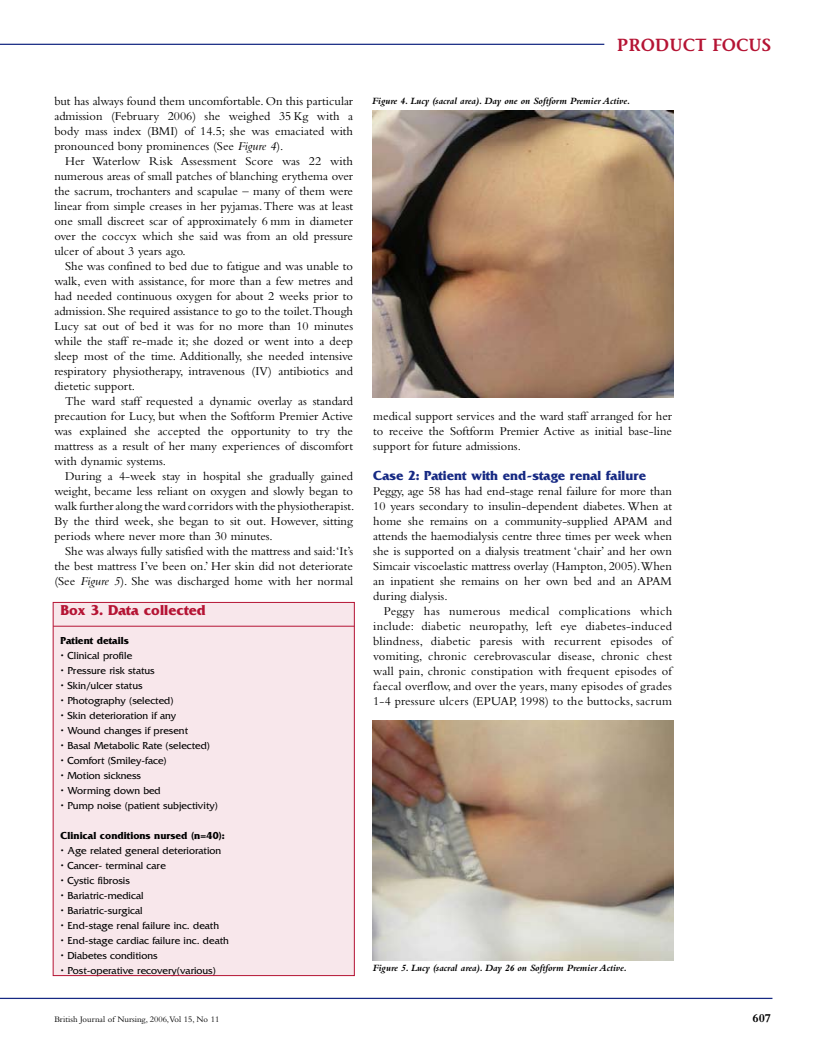
<style>
.page{position:relative;width:815px;height:1053px;background:#fff}
.page>*{position:absolute;margin:0;border:0;box-sizing:border-box;transform-origin:0 0}
.t1{font:600 17.5px "Stone Informal";color:#b51434}
.t2{font:700 15px "Friz Quadrata";color:#b51434}
.t3{font:700 13.75px "Friz Quadrata";color:#162983}
.t4{font:12.5px/15px "Bembo";color:#000;text-align:justify}
.t5{font:700 12.5px "Bembo";color:#000}
.t6{font:10.62px "Friz Quadrata";color:#000}
.t7{font:700 10.62px "Friz Quadrata";color:#000}
.t8{font:italic 700 10px "Bembo";color:#000}
.t9{font:8.75px "Bembo";color:#000}
.s1{font-style:italic}
</style>
<div class="page">
<hr style="left:0;top:44px;width:604px;height:1px;background:#162983">
<hr style="left:0;top:997px;width:772px;height:1px;background:#162983">
<div style="left:53px;top:602px;width:301px;height:373px;background:#f8e7eb"></div>
<div style="left:53px;top:602px;width:302px;height:373px;border:1px solid #b51434"></div>
<img style="left:372px;top:110px;width:301px;height:287px">
<img style="left:372px;top:720px;width:301px;height:240px">
<hr style="left:53px;top:626px;width:301px;height:1px;background:#b51434">
<p class="t4" style="left:54px;top:93px;width:300px">but has always found them uncomfortable. On this particular admission (February 2006) she weighed 35 Kg with a body mass index (BMI) of 14.5; she was emaciated with pronounced bony prominences (See <span class="s1">Figure 4</span>).</p>
<p class="t4" style="left:54px;top:153px;width:300px;text-indent:11px">Her Waterlow Risk Assessment Score was 22 with numerous areas of small patches of blanching erythema over the sacrum, trochanters and scapulae – many of them were linear from simple creases in her pyjamas. There was at least one small discreet scar of approximately 6 mm in diameter over the coccyx which she said was from an old pressure ulcer of about 3 years ago.</p>
<p class="t4" style="left:54px;top:258px;width:300px;text-indent:11px">She was confined to bed due to fatigue and was unable to walk, even with assistance, for more than a few metres and had needed continuous oxygen for about 2 weeks prior to admission. She required assistance to go to the toilet.Though Lucy sat out of bed it was for no more than 10 minutes while the staff re-made it; she dozed or went into a deep sleep most of the time. Additionally, she needed intensive respiratory physiotherapy, intravenous (IV) antibiotics and dietetic support.</p>
<p class="t4" style="left:54px;top:393px;width:300px;text-indent:11px">The ward staff requested a dynamic overlay as standard precaution for Lucy, but when the Softform Premier Active was explained she accepted the opportunity to try the mattress as a result of her many experiences of discomfort with dynamic systems.</p>
<p class="t4" style="left:54px;top:468px;width:301px;text-indent:11px">During a 4-week stay in hospital she gradually gained weight, became less reliant on oxygen and slowly began to walk further along the ward corridors with the physiotherapist.<br>By the third week, she began to sit out. However, sitting periods where never more than 30 minutes.</p>
<p class="t4" style="left:54px;top:543px;width:300px;text-indent:11px">She was always fully satisfied with the mattress and said:‘It’s the best mattress I’ve been on.’ Her skin did not deteriorate (See <span class="s1">Figure 5</span>). She was discharged home with her normal</p>
<p class="t2" style="left:61px;top:602px;width:147px">Box 3. Data collected</p>
<p class="t7" style="left:61px;top:634px;width:70px">Patient details</p>
<p class="t6" style="left:61px;top:649px;width:73px">• Clinical profile</p>
<p class="t6" style="left:61px;top:664px;width:96px">• Pressure risk status</p>
<p class="t6" style="left:61px;top:679px;width:83px">• Skin/ulcer status</p>
<p class="t6" style="left:61px;top:694px;width:115px">• Photography (selected)</p>
<p class="t6" style="left:61px;top:709px;width:117px">• Skin deterioration if any</p>
<p class="t6" style="left:61px;top:724px;width:129px">• Wound changes if present</p>
<p class="t6" style="left:61px;top:739px;width:151px">• Basal Metabolic Rate (selected)</p>
<p class="t6" style="left:61px;top:754px;width:108px">• Comfort (Smiley-face)</p>
<p class="t6" style="left:61px;top:769px;width:82px">• Motion sickness</p>
<p class="t6" style="left:61px;top:784px;width:102px">• Worming down bed</p>
<p class="t6" style="left:61px;top:799px;width:159px">• Pump noise (patient subjectivity)</p>
<p class="t7" style="left:61px;top:829px;width:166px">Clinical conditions nursed (n=40):</p>
<p class="t6" style="left:61px;top:844px;width:162px">• Age related general deterioration</p>
<p class="t6" style="left:61px;top:859px;width:107px">• Cancer- terminal care</p>
<p class="t6" style="left:61px;top:874px;width:71px">• Cystic fibrosis</p>
<p class="t6" style="left:61px;top:889px;width:85px">• Bariatric-medical</p>
<p class="t6" style="left:61px;top:904px;width:84px">• Bariatric-surgical</p>
<p class="t6" style="left:61px;top:919px;width:160px">• End-stage renal failure inc. death</p>
<p class="t6" style="left:61px;top:934px;width:170px">• End-stage cardiac failure inc. death</p>
<p class="t6" style="left:61px;top:949px;width:99px">• Diabetes conditions</p>
<p class="t6" style="left:61px;top:964px;width:157px">• Post-operative recovery(various)</p>
<h1 class="t1" style="left:617px;top:34px;width:156px">PRODUCT FOCUS</h1>
<p class="t8" style="left:372px;top:95px;width:260px">Figure 4. Lucy (sacral area). Day one on Softform Premier Active.</p>
<p class="t4" style="left:373px;top:408px;width:300px">medical support services and the ward staff arranged for her to receive the Softform Premier Active as initial base-line support for future admissions.</p>
<p class="t3" style="left:373px;top:468px;width:274px">Case 2: Patient with end-stage renal failure</p>
<p class="t4" style="left:373px;top:483px;width:300px">Peggy, age 58 has had end-stage renal failure for more than 10 years secondary to insulin-dependent diabetes. When at home she remains on a community-supplied APAM and attends the haemodialysis centre three times per week when she is supported on a dialysis treatment ‘chair’ and her own Simcair viscoelastic mattress overlay (Hampton, 2005).When an inpatient she remains on her own bed and an APAM during dialysis.</p>
<p class="t4" style="left:373px;top:603px;width:300px;text-indent:11px">Peggy has numerous medical complications which include: diabetic neuropathy, left eye diabetes-induced blindness, diabetic paresis with recurrent episodes of vomiting, chronic cerebrovascular disease, chronic chest wall pain, chronic constipation with frequent episodes of faecal overflow, and over the years, many episodes of grades 1-4 pressure ulcers (EPUAP, 1998) to the buttocks, sacrum</p>
<p class="t8" style="left:373px;top:962px;width:256px">Figure 5. Lucy (sacral area). Day 26 on Softform Premier Active.</p>
<p class="t9" style="left:54px;top:1013px;width:166px">British Journal of Nursing, 2006,Vol 15, No 11</p>
<p class="t5" style="left:752px;top:1011px;width:20px">607</p>
</div>
